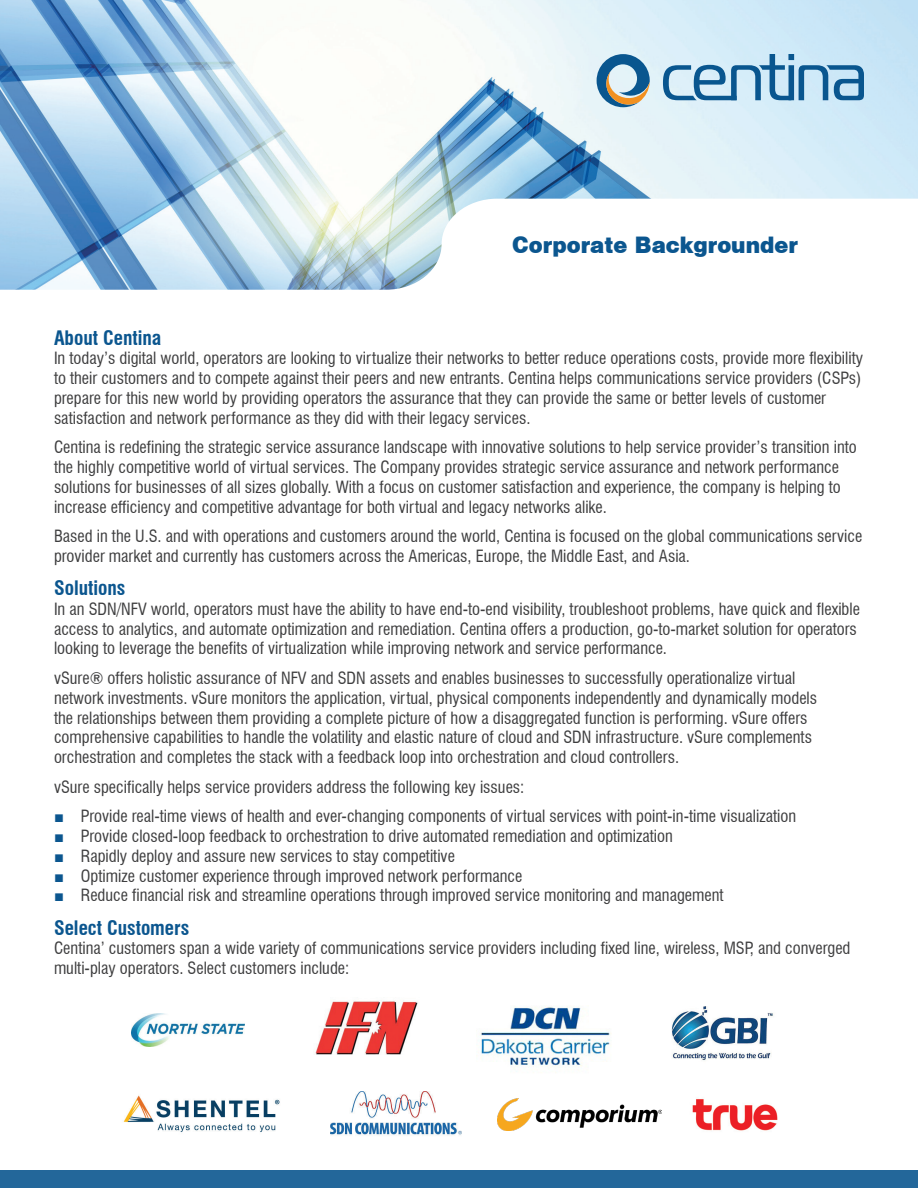
<style>
.page{position:relative;width:918px;height:1188px;background:#fff}
.page>*{position:absolute;margin:0;border:0;box-sizing:border-box;transform-origin:0 0}
.t1{font:21px "Swiss 721 BT Black No 2";color:#0b568f}
.t2{font:700 condensed 19.5px "Swiss 721 BT";color:#0b568f}
.t3{font:condensed 16.5px/19.8px "Swiss 721 BT";color:#3e3e3f}
.s1{font-family:"Arial";font-stretch:normal;color:#0b568f}
</style>
<div class="page">
<img style="left:0;top:0;width:918px;height:290px">
<svg style="left:663px;top:54px;width:201px;height:46px;background:#91bad5"></svg>
<svg style="left:597px;top:54px;width:53px;height:53px;background:#88a5b4"></svg>
<div style="left:0;top:1171px;width:918px;height:17px;background:#23679a"></div>
<img style="left:131px;top:1014px;width:114px;height:32px">
<img style="left:315px;top:1000px;width:103px;height:55px">
<img style="left:330px;top:1091px;width:132px;height:45px">
<img style="left:671px;top:1006px;width:102px;height:55px">
<img style="left:123px;top:1095px;width:157px;height:38px">
<img style="left:692px;top:1099px;width:86px;height:32px">
<img style="left:478px;top:1006px;width:133px;height:67px">
<img style="left:498px;top:1099px;width:164px;height:31px">
<p class="t1" style="left:512px;top:230px;width:287px">Corporate Backgrounder</p>
<p class="t2" style="left:54px;top:326px;width:109px">About Centina</p>
<p class="t3" style="left:54px;top:348px;width:811px">In today’s digital world, operators are looking to virtualize their networks to better reduce operations costs, provide more flexibility to their customers and to compete against their peers and new entrants. Centina helps communications service providers (CSPs) prepare for this new world by providing operators the assurance that they can provide the same or better levels of customer satisfaction and network performance as they did with their legacy services.</p>
<p class="t3" style="left:54px;top:437px;width:804px">Centina is redefining the strategic service assurance landscape with innovative solutions to help service provider’s transition into the highly competitive world of virtual services. The Company provides strategic service assurance and network performance solutions for businesses of all sizes globally. With a focus on customer satisfaction and experience, the company is helping to increase efficiency and competitive advantage for both virtual and legacy networks alike.</p>
<p class="t3" style="left:54px;top:526px;width:810px">Based in the U.S. and with operations and customers around the world, Centina is focused on the global communications service provider market and currently has customers across the Americas, Europe, the Middle East, and Asia.</p>
<p class="t2" style="left:54px;top:576px;width:73px">Solutions</p>
<p class="t3" style="left:54px;top:599px;width:808px">In an SDN/NFV world, operators must have the ability to have end-to-end visibility, troubleshoot problems, have quick and flexible access to analytics, and automate optimization and remediation. Centina offers a production, go-to-market solution for operators looking to leverage the benefits of virtualization while improving network and service performance.</p>
<p class="t3" style="left:54px;top:668px;width:765px">vSure® offers holistic assurance of NFV and SDN assets and enables businesses to successfully operationalize virtual network investments. vSure monitors the application, virtual, physical components independently and dynamically models the relationships between them providing a complete picture of how a disaggregated function is performing. vSure offers comprehensive capabilities to handle the volatility and elastic nature of cloud and SDN infrastructure. vSure complements orchestration and completes the stack with a feedback loop into orchestration and cloud controllers.</p>
<p class="t3" style="left:54px;top:777px;width:472px">vSure specifically helps service providers address the following key issues:</p>
<p class="t3" style="left:54px;top:806px;width:744px"><span class="s1">■</span> Provide real-time views of health and ever-changing components of virtual services with point-in-time visualization</p>
<p class="t3" style="left:54px;top:826px;width:620px"><span class="s1">■</span> Provide closed-loop feedback to orchestration to drive automated remediation and optimization</p>
<p class="t3" style="left:54px;top:846px;width:402px"><span class="s1">■</span> Rapidly deploy and assure new services to stay competitive</p>
<p class="t3" style="left:54px;top:866px;width:470px"><span class="s1">■</span> Optimize customer experience through improved network performance</p>
<p class="t3" style="left:54px;top:886px;width:671px"><span class="s1">■</span> Reduce financial risk and streamline operations through improved service monitoring and management</p>
<p class="t2" style="left:54px;top:916px;width:137px">Select Customers</p>
<p class="t3" style="left:54px;top:938px;width:798px">Centina’ customers span a wide variety of communications service providers including fixed line, wireless, MSP, and converged multi-play operators. Select customers include:</p>
</div>
